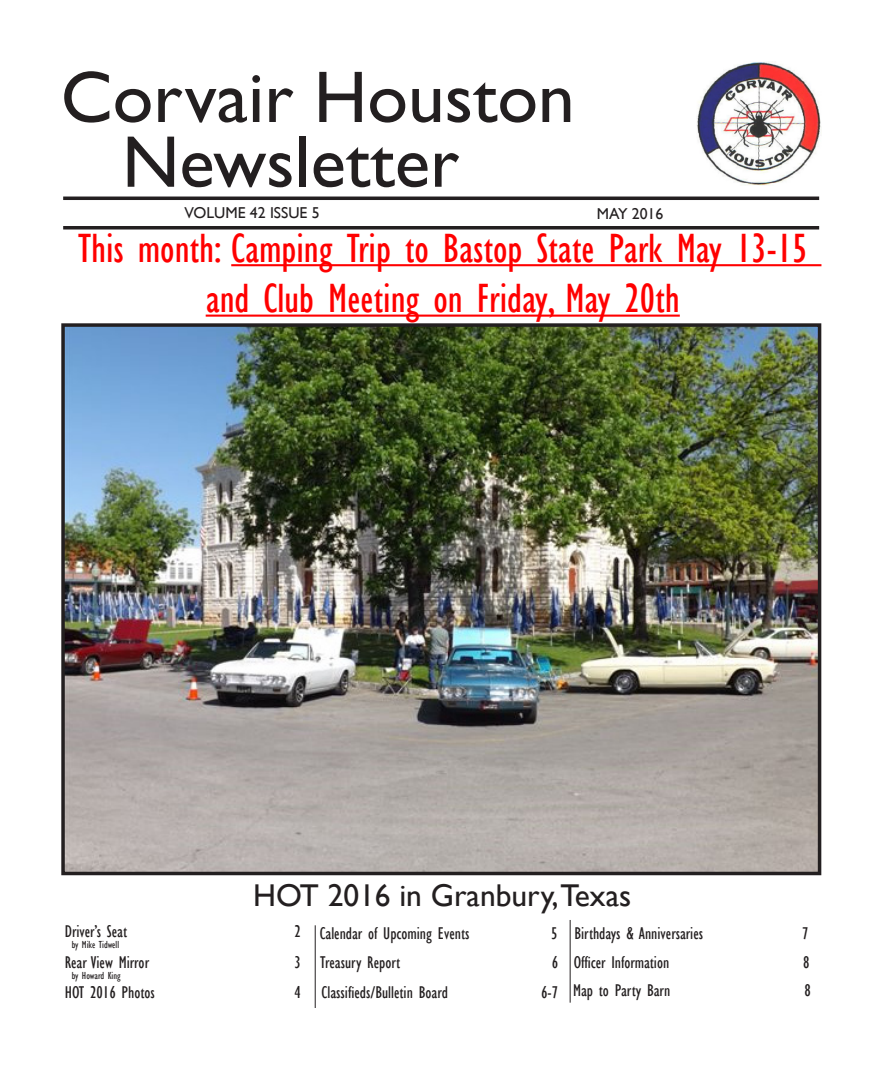
<style>
.page{position:relative;width:882px;height:1071px;background:#fff}
.page>*{position:absolute;margin:0;border:0;box-sizing:border-box;transform-origin:0 0}
.t1{font:73.5px "Gill Sans";color:#231f20}
.t2{font:condensed 42px/50.4px "Gill Sans";color:#f00;text-align:center}
.t3{font:31.5px "Gill Sans";color:#231f20}
.t4{font:condensed 17.5px "Gill Sans";color:#231f20}
.t5{font:15.75px "Gill Sans";color:#231f20}
.t6{font:condensed 10.5px "Gill Sans";color:#231f20}
</style>
<div class="page">
<hr style="left:63px;top:197px;width:756px;height:3px;background:#231f20">
<svg style="left:63px;top:226px;width:756px;height:4px;background:#3d3a3b"></svg>
<hr style="left:570px;top:920px;width:1px;height:83px;background:#231f20">
<hr style="left:315px;top:925px;width:1px;height:83px;background:#231f20">
<img style="left:697px;top:62px;width:124px;height:123px">
<hr style="left:231px;top:264px;width:590px;height:2px;background:#f00">
<hr style="left:206px;top:315px;width:474px;height:2px;background:#f00">
<img style="left:66px;top:328px;width:750px;height:542px">
<div style="left:61px;top:323px;width:760px;height:552px;border:4px solid #231f20"></div>
<p class="t1" style="left:61px;top:55px;width:516px">Corvair Houston</p>
<p class="t1" style="left:122px;top:119px;width:339px">Newsletter</p>
<p class="t5" style="left:185px;top:204px;width:137px">VOLUME 42 ISSUE 5</p>
<p class="t5" style="left:597px;top:204px;width:68px">MAY 2016</p>
<p class="t2" style="left:78px;top:223px;width:731px">This month: Camping Trip to Bastop State Park May 13-15 and Club Meeting on Friday, May 20th</p>
<p class="t3" style="left:253px;top:877px;width:380px">HOT 2016 in Granbury,Texas</p>
<p class="t4" style="left:65px;top:921px;width:64px">Driver’s Seat</p>
<p class="t4" style="left:295px;top:921px;width:8px">2</p>
<p class="t6" style="left:72px;top:938px;width:49px">by Mike Tidwell</p>
<p class="t4" style="left:320px;top:923px;width:151px">Calendar of Upcoming Events</p>
<p class="t4" style="left:551px;top:923px;width:8px">5</p>
<p class="t4" style="left:574px;top:923px;width:130px">Birthdays &amp; Anniversaries</p>
<p class="t4" style="left:802px;top:923px;width:8px">7</p>
<p class="t4" style="left:65px;top:952px;width:86px">Rear View Mirror</p>
<p class="t4" style="left:295px;top:952px;width:8px">3</p>
<p class="t6" style="left:72px;top:969px;width:50px">by Howard King</p>
<p class="t4" style="left:320px;top:952px;width:81px">Treasury Report</p>
<p class="t4" style="left:552px;top:952px;width:8px">6</p>
<p class="t4" style="left:574px;top:952px;width:97px">Officer Information</p>
<p class="t4" style="left:803px;top:952px;width:8px">8</p>
<p class="t4" style="left:65px;top:982px;width:92px">HOT 2016 Photos</p>
<p class="t4" style="left:295px;top:982px;width:8px">4</p>
<p class="t4" style="left:322px;top:982px;width:128px">Classifieds/Bulletin Board</p>
<p class="t4" style="left:541px;top:982px;width:18px">6-7</p>
<p class="t4" style="left:573px;top:980px;width:99px">Map to Party Barn</p>
<p class="t4" style="left:805px;top:980px;width:8px">8</p>
</div>
